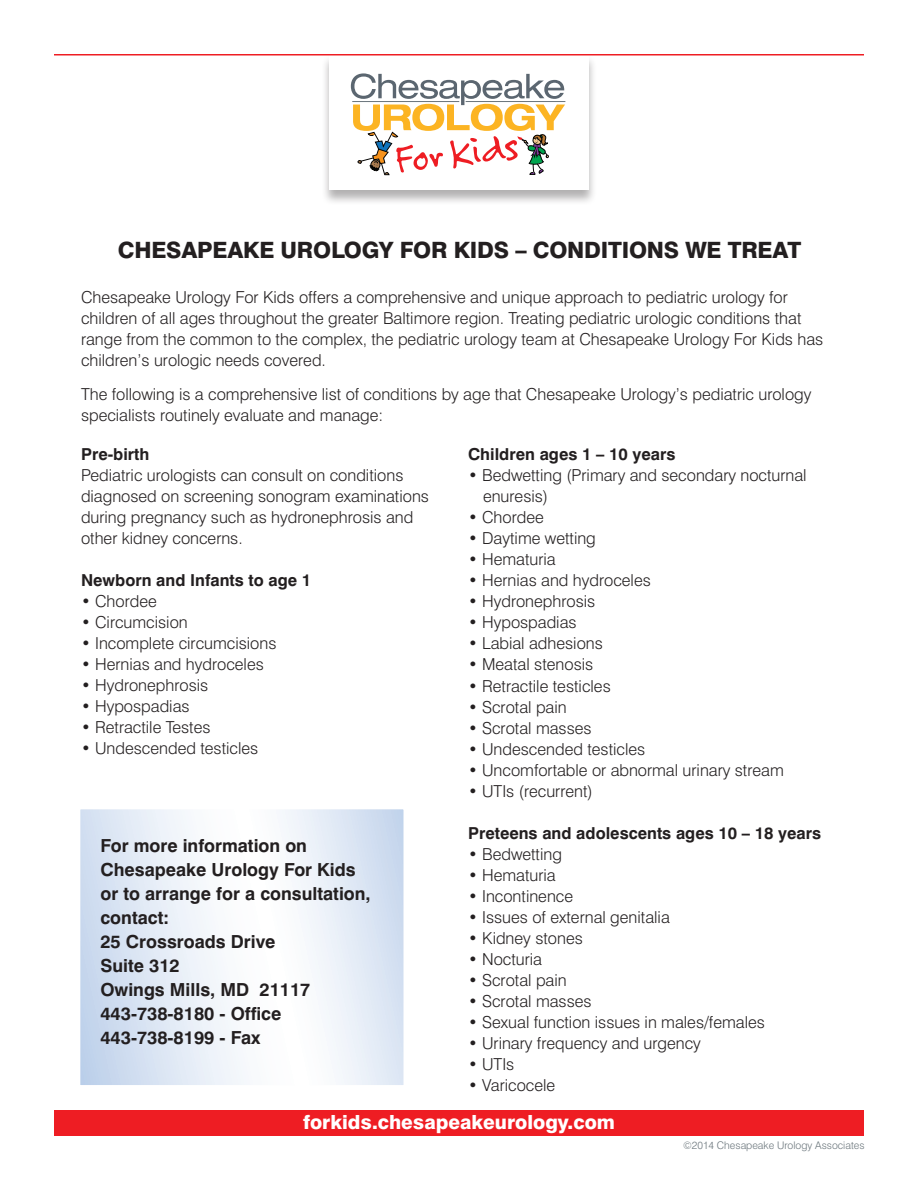
<style>
.page{position:relative;width:918px;height:1188px;background:#fff}
.page>*{position:absolute;margin:0;border:0;box-sizing:border-box;transform-origin:0 0}
.t1{font:800 22.5px "Swiss 721 BT";letter-spacing:-.01em;color:#231f20}
.t2{font:800 19.5px "Swiss 721 BT";color:#fff}
.t3{font:700 18px/24px "Swiss 721 BT";color:#231f20}
.t4{font:300 16.5px/21px "Swiss 721 BT";color:#231f20}
.t5{font:700 16.5px "Swiss 721 BT";color:#231f20}
.t6{font:300 10.5px "Swiss 721 BT";color:#6a757b}
</style>
<div class="page">
<div style="left:54px;top:1111px;width:810px;height:25px;background:#ee1d23"></div>
<div style="left:321px;top:55px;width:276px;height:151px;background:#231f20;opacity:.35"></div>
<div style="left:329px;top:55px;width:260px;height:134px;background:#fff"></div>
<svg style="left:351px;top:73px;width:214px;height:103px"></svg>
<hr style="left:54px;top:54px;width:810px;height:2px;background:#ee1d23">
<svg style="left:82px;top:811px;width:320px;height:273px"></svg>
<div style="left:79px;top:808px;width:326px;height:279px;border:2px solid #fff"></div>
<h1 class="t1" style="left:118px;top:236px;width:685px">CHESAPEAKE UROLOGY FOR KIDS – CONDITIONS WE TREAT</h1>
<p class="t4" style="left:81px;top:286px;width:744px">Chesapeake Urology For Kids offers a comprehensive and unique approach to pediatric urology for children of all ages throughout the greater Baltimore region. Treating pediatric urologic conditions that range from the common to the complex, the pediatric urology team at Chesapeake Urology For Kids has children’s urologic needs covered.</p>
<p class="t4" style="left:81px;top:384px;width:732px">The following is a comprehensive list of conditions by age that Chesapeake Urology’s pediatric urology specialists routinely evaluate and manage:</p>
<p class="t5" style="left:81px;top:444px;width:70px">Pre-birth</p>
<p class="t4" style="left:81px;top:465px;width:350px">Pediatric urologists can consult on conditions diagnosed on screening sonogram examinations during pregnancy such as hydronephrosis and other kidney concerns.</p>
<p class="t5" style="left:81px;top:570px;width:232px">Newborn and Infants to age 1</p>
<p class="t4" style="left:81px;top:591px;width:77px">• Chordee</p>
<p class="t4" style="left:81px;top:612px;width:108px">• Circumcision</p>
<p class="t4" style="left:81px;top:633px;width:197px">• Incomplete circumcisions</p>
<p class="t4" style="left:81px;top:654px;width:184px">• Hernias and hydroceles</p>
<p class="t4" style="left:81px;top:675px;width:129px">• Hydronephrosis</p>
<p class="t4" style="left:81px;top:696px;width:110px">• Hypospadias</p>
<p class="t4" style="left:81px;top:717px;width:131px">• Retractile Testes</p>
<p class="t4" style="left:81px;top:738px;width:179px">• Undescended testicles</p>
<p class="t5" style="left:468px;top:445px;width:209px">Children ages 1 – 10 years</p>
<p class="t4" style="left:483px;top:465px;width:325px;text-indent:-15px">• Bedwetting (Primary and secondary nocturnal enuresis)</p>
<p class="t4" style="left:468px;top:507px;width:77px">• Chordee</p>
<p class="t4" style="left:468px;top:528px;width:129px">• Daytime wetting</p>
<p class="t4" style="left:468px;top:549px;width:89px">• Hematuria</p>
<p class="t4" style="left:468px;top:570px;width:184px">• Hernias and hydroceles</p>
<p class="t4" style="left:468px;top:591px;width:129px">• Hydronephrosis</p>
<p class="t4" style="left:468px;top:612px;width:110px">• Hypospadias</p>
<p class="t4" style="left:468px;top:633px;width:136px">• Labial adhesions</p>
<p class="t4" style="left:468px;top:654px;width:127px">• Meatal stenosis</p>
<p class="t4" style="left:468px;top:675px;width:144px">• Retractile testicles</p>
<p class="t4" style="left:468px;top:696px;width:100px">• Scrotal pain</p>
<p class="t4" style="left:468px;top:717px;width:125px">• Scrotal masses</p>
<p class="t4" style="left:468px;top:738px;width:179px">• Undescended testicles</p>
<p class="t4" style="left:468px;top:759px;width:317px">• Uncomfortable or abnormal urinary stream</p>
<p class="t4" style="left:468px;top:780px;width:126px">• UTIs (recurrent)</p>
<p class="t5" style="left:468px;top:823px;width:355px">Preteens and adolescents ages 10 – 18 years</p>
<p class="t4" style="left:468px;top:843px;width:95px">• Bedwetting</p>
<p class="t4" style="left:468px;top:864px;width:89px">• Hematuria</p>
<p class="t4" style="left:468px;top:885px;width:107px">• Incontinence</p>
<p class="t4" style="left:468px;top:906px;width:203px">• Issues of external genitalia</p>
<p class="t4" style="left:468px;top:927px;width:116px">• Kidney stones</p>
<p class="t4" style="left:468px;top:948px;width:76px">• Nocturia</p>
<p class="t4" style="left:468px;top:969px;width:100px">• Scrotal pain</p>
<p class="t4" style="left:468px;top:990px;width:125px">• Scrotal masses</p>
<p class="t4" style="left:468px;top:1011px;width:298px">• Sexual function issues in males/females</p>
<p class="t4" style="left:468px;top:1032px;width:235px">• Urinary frequency and urgency</p>
<p class="t4" style="left:468px;top:1053px;width:48px">• UTIs</p>
<p class="t4" style="left:468px;top:1074px;width:89px">• Varicocele</p>
<p class="t3" style="left:100px;top:834px;width:272px">For more information on<br>Chesapeake Urology For Kids or to arrange for a consultation, contact:<br>25 Crossroads Drive<br>Suite 312<br>Owings Mills, MD 21117<br>443-738-8180 - Office<br>443-738-8199 - Fax</p>
<p class="t2" style="left:303px;top:1110px;width:313px">FORKIDS.CHESAPEAKEUROLOGY.COM</p>
<p class="t6" style="left:683px;top:1139px;width:183px">©2014 Chesapeake Urology Associates</p>
</div>
